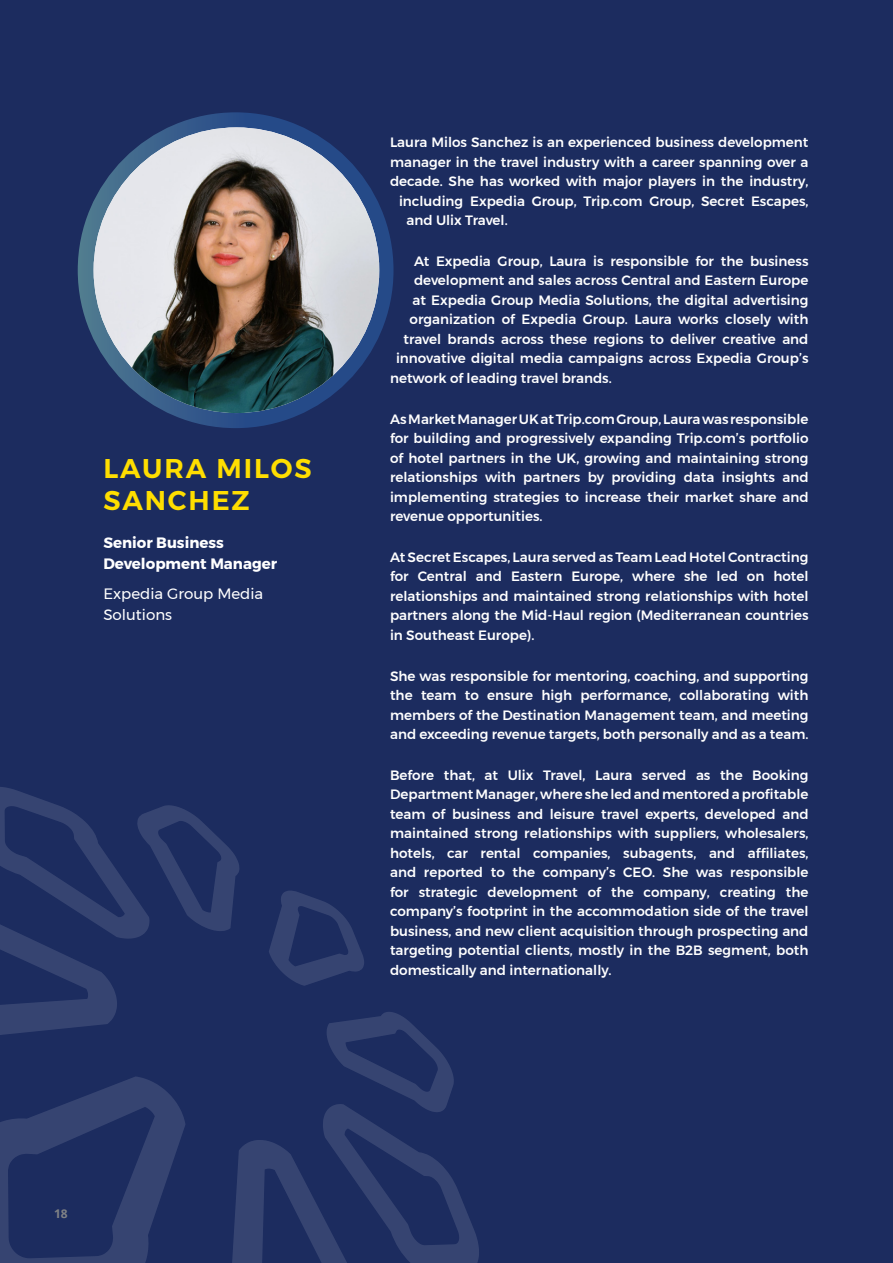
<style>
.page{position:relative;width:893px;height:1263px;background:#1c2c5f}
.page>*{position:absolute;margin:0;border:0;box-sizing:border-box;transform-origin:0 0}
.t1{font:600 27px/32.4px "Montserrat";letter-spacing:.07em;color:#ffde00}
.t2{font:700 15px/21px "Montserrat";color:#fff}
.t3{font:15px/21px "Montserrat";color:#fff}
.t4{font:500 13.5px/19.5px "Montserrat";color:#fff;text-align:justify}
.t5{font:700 12px "Open Sans";color:#808285}
</style>
<div class="page">
<svg style="left:0;top:787px;width:479px;height:476px"></svg>
<svg style="left:78px;top:112px;width:315px;height:316px;background:#355b8b"></svg>
<img style="left:94px;top:127px;width:285px;height:286px;border-radius:143px">
<h1 class="t1" style="left:103px;top:452px;width:210px">LAURA MILOS<br>SANCHEZ</h1>
<p class="t2" style="left:103px;top:533px;width:175px">Senior Business<br>Development Manager</p>
<p class="t3" style="left:103px;top:583px;width:161px">Expedia Group Media<br>Solutions</p>
<p class="t4" style="left:390px;top:132px;width:420px">Laura Milos Sanchez is an experienced business development</p>
<p class="t4" style="left:390px;top:152px;width:420px">manager in the travel industry with a career spanning over a</p>
<p class="t4" style="left:390px;top:171px;width:420px">decade. She has worked with major players in the industry,</p>
<p class="t4" style="left:399px;top:191px;width:411px">including Expedia Group, Trip.com Group, Secret Escapes,</p>
<p class="t4" style="left:407px;top:210px;width:103px">and Ulix Travel.</p>
<p class="t4" style="left:414px;top:251px;width:396px">At Expedia Group, Laura is responsible for the business</p>
<p class="t4" style="left:414px;top:271px;width:396px">development and sales across Central and Eastern Europe</p>
<p class="t4" style="left:413px;top:290px;width:397px">at Expedia Group Media Solutions, the digital advertising</p>
<p class="t4" style="left:410px;top:310px;width:400px">organization of Expedia Group. Laura works closely with</p>
<p class="t4" style="left:404px;top:329px;width:406px">travel brands across these regions to deliver creative and</p>
<p class="t4" style="left:396px;top:349px;width:414px">innovative digital media campaigns across Expedia Group’s</p>
<p class="t4" style="left:390px;top:368px;width:223px">network of leading travel brands.</p>
<p class="t4" style="left:390px;top:409px;width:420px">As Market Manager UK at Trip.com Group, Laura was responsible for building and progressively expanding Trip.com’s portfolio of hotel partners in the UK, growing and maintaining strong relationships with partners by providing data insights and implementing strategies to increase their market share and revenue opportunities.</p>
<p class="t4" style="left:390px;top:547px;width:420px">At Secret Escapes, Laura served as Team Lead Hotel Contracting for Central and Eastern Europe, where she led on hotel relationships and maintained strong relationships with hotel partners along the Mid-Haul region (Mediterranean countries in Southeast Europe).</p>
<p class="t4" style="left:390px;top:666px;width:420px">She was responsible for mentoring, coaching, and supporting the team to ensure high performance, collaborating with members of the Destination Management team, and meeting and exceeding revenue targets, both personally and as a team.</p>
<p class="t4" style="left:390px;top:765px;width:420px">Before that, at Ulix Travel, Laura served as the Booking Department Manager, where she led and mentored a profitable team of business and leisure travel experts, developed and maintained strong relationships with suppliers, wholesalers, hotels, car rental companies, subagents, and affiliates, and reported to the company’s CEO. She was responsible for strategic development of the company, creating the company’s footprint in the accommodation side of the travel business, and new client acquisition through prospecting and targeting potential clients, mostly in the B2B segment, both domestically and internationally.</p>
<p class="t5" style="left:54px;top:1205px;width:15px">18</p>
</div>
